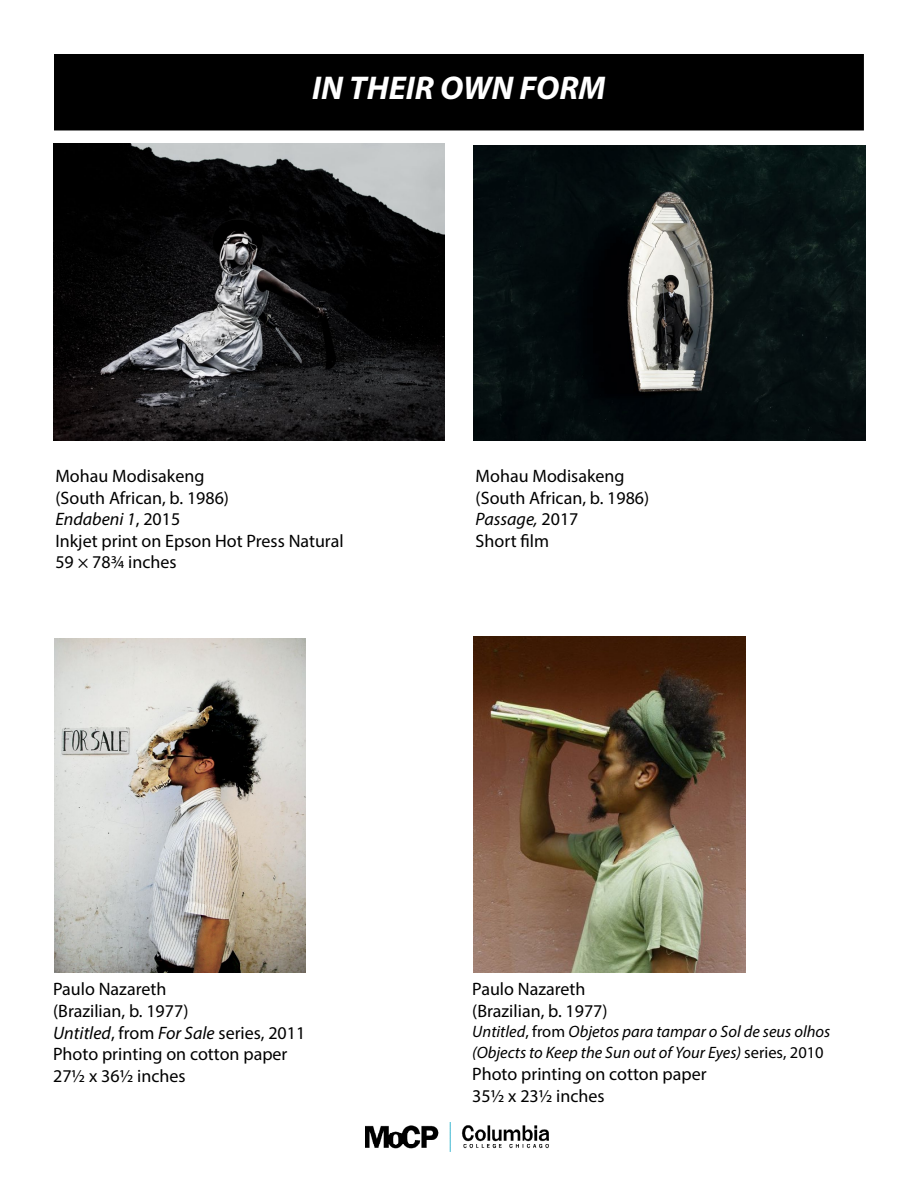
<style>
.page{position:relative;width:918px;height:1188px;background:#fff}
.page>*{position:absolute;margin:0;border:0;box-sizing:border-box;transform-origin:0 0}
.t1{font:italic 700 33px "Myriad Pro";color:#fff}
.t2{font:18px/21.6px "Myriad Pro";color:#000}
.t3{font:italic 16.5px/21.6px "Myriad Pro";color:#000}
.s1{font-style:italic}
.s2{font-style:normal}
</style>
<div class="page">
<img style="left:366px;top:1122px;width:183px;height:29px">
<div style="left:55px;top:55px;width:808px;height:75px;background:#000"></div>
<div style="left:54px;top:54px;width:810px;height:76px;border:2px solid #000"></div>
<img style="left:474px;top:637px;width:272px;height:335px">
<img style="left:54px;top:143px;width:391px;height:297px">
<img style="left:54px;top:638px;width:251px;height:335px">
<img style="left:474px;top:146px;width:391px;height:294px">
<h1 class="t1" style="left:312px;top:66px;width:295px">IN THEIR OWN FORM</h1>
<p class="t2" style="left:55px;top:465px;width:290px">Mohau Modisakeng<br>(South African, b. 1986)<br><span class="s1">Endabeni 1</span>, 2015<br>Inkjet print on Epson Hot Press Natural<br>59 × 783/4 inches</p>
<p class="t2" style="left:476px;top:465px;width:175px">Mohau Modisakeng (South African, b. 1986)<br><span class="s1">Passage,</span> 2017<br>Short film</p>
<p class="t2" style="left:53px;top:978px;width:254px">Paulo Nazareth<br>(Brazilian, b. 1977)<br><span class="s1">Untitled</span>, from <span class="s1">For Sale</span> series, 2011<br>Photo printing on cotton paper<br>271/2 x 361/2 inches</p>
<p class="t2" style="left:472px;top:978px;width:137px">Paulo Nazareth (Brazilian, b. 1977)</p>
<p class="t3" style="left:472px;top:1020px;width:360px">Untitled<span class="s2">, from</span> Objetos para tampar o Sol de seus olhos (Objects to Keep the Sun out of Your Eyes) <span class="s2">series, 2010</span></p>
<p class="t2" style="left:472px;top:1063px;width:236px">Photo printing on cotton paper<br>351/2 x 231/2 inches</p>
</div>
